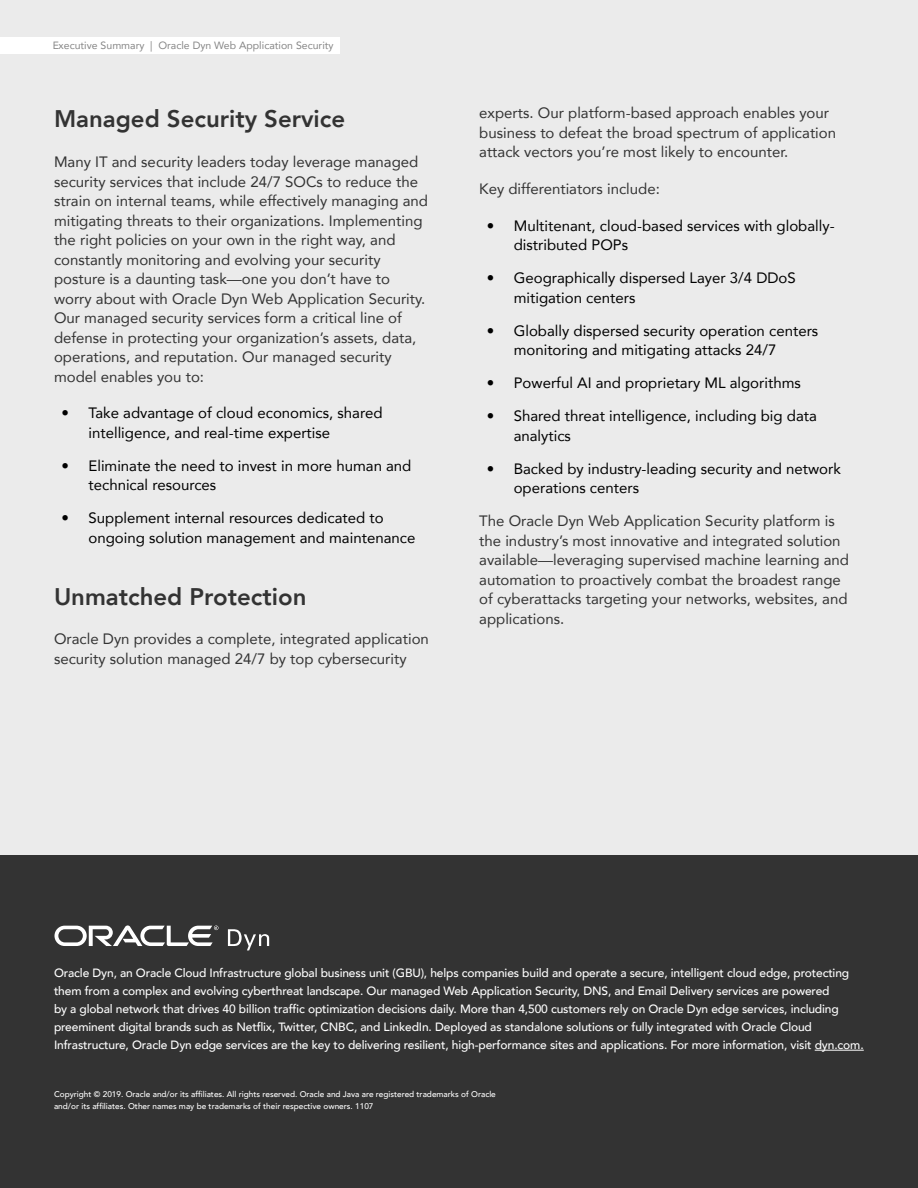
<style>
.page{position:relative;width:918px;height:1188px;background:#ebebeb}
.page>*{position:absolute;margin:0;border:0;box-sizing:border-box;transform-origin:0 0}
.t1{font:800 24px "Avenir";color:#333}
.t2{font:15px/19.5px "Avenir";color:#333}
.t3{font:15px/19.5px "Avenir";color:#000}
.t4{font:500 12px/18px "Avenir";letter-spacing:-.01em;color:#fff}
.t5{font:10.5px "Avenir";color:#333}
.t6{font:500 8.25px/12px "Avenir";color:#fff}
</style>
<div class="page">
<div style="left:0;top:855px;width:918px;height:333px;background:#333"></div>
<hr style="left:815px;top:1050px;width:49px;height:1px;background:#fff">
<svg style="left:54px;top:925px;width:215px;height:25px"></svg>
<div style="left:0;top:38px;width:339px;height:16px;background:#fff"></div>
<p class="t5" style="left:52px;top:37px;width:283px">Executive Summary | Oracle Dyn Web Application Security</p>
<h1 class="t1" style="left:54px;top:100px;width:293px">Managed Security Service</h1>
<p class="t2" style="left:54px;top:152px;width:376px">Many IT and security leaders today leverage managed security services that include 24/7 SOCs to reduce the strain on internal teams, while effectively managing and mitigating threats to their organizations. Implementing the right policies on your own in the right way, and constantly monitoring and evolving your security posture is a daunting task—one you don’t have to worry about with Oracle Dyn Web Application Security.<br>Our managed security services form a critical line of defense in protecting your organization’s assets, data, operations, and reputation. Our managed security model enables you to:</p>
<p class="t3" style="left:88px;top:403px;width:296px;text-indent:-27px">• Take advantage of cloud economics, shared intelligence, and real-time expertise</p>
<p class="t3" style="left:88px;top:456px;width:324px;text-indent:-27px">• Eliminate the need to invest in more human and technical resources</p>
<p class="t3" style="left:88px;top:508px;width:328px;text-indent:-27px">• Supplement internal resources dedicated to ongoing solution management and maintenance</p>
<h1 class="t1" style="left:54px;top:578px;width:254px">Unmatched Protection</h1>
<p class="t2" style="left:54px;top:629px;width:376px">Oracle Dyn provides a complete, integrated application security solution managed 24/7 by top cybersecurity</p>
<p class="t2" style="left:479px;top:103px;width:358px">experts. Our platform-based approach enables your business to defeat the broad spectrum of application attack vectors you’re most likely to encounter.</p>
<p class="t2" style="left:479px;top:179px;width:182px">Key differentiators include:</p>
<p class="t3" style="left:514px;top:216px;width:322px;text-indent:-27px">• Multitenant, cloud-based services with globally&shy;distributed POPs</p>
<p class="t3" style="left:514px;top:268px;width:284px;text-indent:-27px">• Geographically dispersed Layer 3/4 DDoS mitigation centers</p>
<p class="t3" style="left:514px;top:321px;width:306px;text-indent:-27px">• Globally dispersed security operation centers monitoring and mitigating attacks 24/7</p>
<p class="t3" style="left:487px;top:373px;width:316px">• Powerful AI and proprietary ML algorithms</p>
<p class="t3" style="left:514px;top:406px;width:305px;text-indent:-27px">• Shared threat intelligence, including big data analytics</p>
<p class="t3" style="left:514px;top:459px;width:329px;text-indent:-27px">• Backed by industry-leading security and network operations centers</p>
<p class="t2" style="left:479px;top:511px;width:371px">The Oracle Dyn Web Application Security platform is the industry’s most innovative and integrated solution available—leveraging supervised machine learning and automation to proactively combat the broadest range of cyberattacks targeting your networks, websites, and applications.</p>
<p class="t4" style="left:54px;top:963px;width:811px">Oracle Dyn, an Oracle Cloud Infrastructure global business unit (GBU), helps companies build and operate a secure, intelligent cloud edge, protecting them from a complex and evolving cyberthreat landscape. Our managed Web Application Security, DNS, and Email Delivery services are powered<br>by a global network that drives 40 billion traffic optimization decisions daily. More than 4,500 customers rely on Oracle Dyn edge services, including preeminent digital brands such as Netflix, Twitter, CNBC, and LinkedIn. Deployed as standalone solutions or fully integrated with Oracle Cloud Infrastructure, Oracle Dyn edge services are the key to delivering resilient, high-performance sites and applications. For more information, visit dyn.com.</p>
<p class="t6" style="left:54px;top:1088px;width:443px">Copyright © 2019. Oracle and/or its affiliates. All rights reserved. Oracle and Java are registered trademarks of Oracle and/or its affiliates. Other names may be trademarks of their respective owners. 1107</p>
</div>
